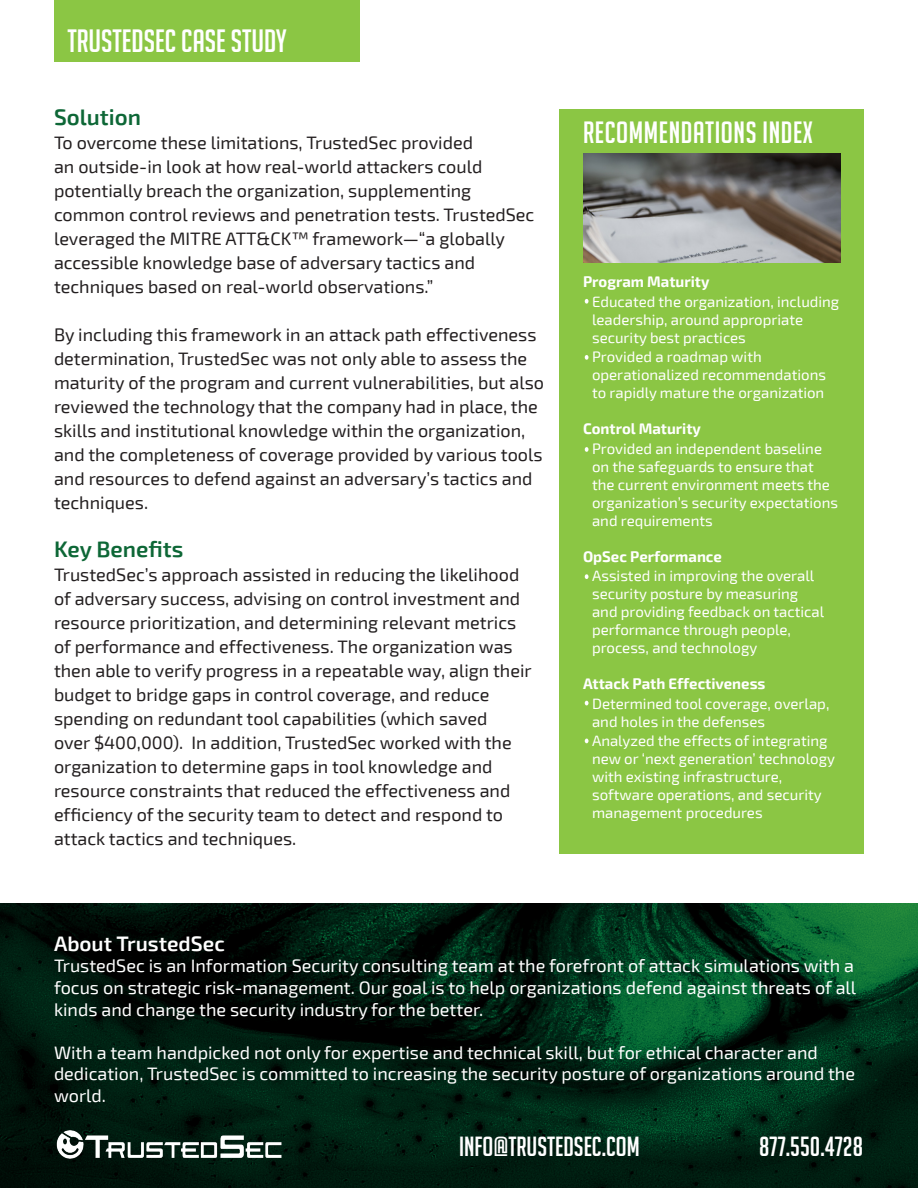
<style>
.page{position:relative;width:918px;height:1188px;background:#fff}
.page>*{position:absolute;margin:0;border:0;box-sizing:border-box;transform-origin:0 0}
.t1{font:31.5px "Big Noodle Titling";color:#fff}
.t2{font:30px "Big Noodle Titling";letter-spacing:.02em;color:#fff}
.t3{font:27px "Big Noodle Titling";color:#fff}
.t4{font:600 22.5px "Exo 2";color:#0d6736}
.t5{font:600 21px "Exo 2";color:#fff}
.t6{font:18px/24px "Exo 2";color:#231f20}
.t7{font:18px/21.6px "Exo 2";color:#fff;text-align:justify}
.t8{font:15px/18px "Exo 2";color:#fff}
.t9{font:700 15px "Exo 2";color:#fff}
</style>
<div class="page">
<div style="left:54px;top:0;width:305px;height:61px;background:#8bc644"></div>
<img style="left:0;top:904px;width:918px;height:284px">
<img style="left:54px;top:1129px;width:230px;height:31px">
<div style="left:560px;top:109px;width:304px;height:744px;background:#8bc644"></div>
<img style="left:583px;top:153px;width:257px;height:109px">
<svg style="left:585px;top:701px;width:4px;height:4px"></svg>
<svg style="left:585px;top:739px;width:4px;height:4px"></svg>
<svg style="left:585px;top:299px;width:4px;height:5px"></svg>
<svg style="left:585px;top:355px;width:4px;height:5px"></svg>
<svg style="left:585px;top:447px;width:4px;height:5px"></svg>
<svg style="left:585px;top:574px;width:4px;height:5px"></svg>
<p class="t1" style="left:68px;top:24px;width:221px">TRUSTEDSEC CASE STUDY</p>
<p class="t4" style="left:54px;top:104px;width:89px">Solution</p>
<p class="t6" style="left:54px;top:131px;width:482px">To overcome these limitations, TrustedSec provided<br>an outside-in look at how real-world attackers could potentially breach the organization, supplementing common control reviews and penetration tests. TrustedSec leveraged the MITRE ATT&amp;CK™ framework—“a globally accessible knowledge base of adversary tactics and techniques based on real-world observations.”</p>
<p class="t6" style="left:54px;top:323px;width:492px">By including this framework in an attack path effectiveness determination, TrustedSec was not only able to assess the maturity of the program and current vulnerabilities, but also reviewed the technology that the company had in place, the skills and institutional knowledge within the organization, and the completeness of coverage provided by various tools and resources to defend against an adversary’s tactics and techniques.</p>
<p class="t4" style="left:54px;top:536px;width:131px">Key Benefits</p>
<p class="t6" style="left:54px;top:563px;width:479px">TrustedSec’s approach assisted in reducing the likelihood of adversary success, advising on control investment and resource prioritization, and determining relevant metrics of performance and effectiveness. The organization was then able to verify progress in a repeatable way, align their budget to bridge gaps in control coverage, and reduce spending on redundant tool capabilities (which saved<br>over $400,000). In addition, TrustedSec worked with the organization to determine gaps in tool knowledge and resource constraints that reduced the effectiveness and efficiency of the security team to detect and respond to attack tactics and techniques.</p>
<p class="t2" style="left:583px;top:117px;width:231px">RECOMMENDATIONS INDEX</p>
<p class="t9" style="left:583px;top:273px;width:128px">Program Maturity</p>
<p class="t8" style="left:592px;top:293px;width:249px">Educated the organization, including leadership, around appropriate security best practices</p>
<p class="t8" style="left:592px;top:348px;width:236px">Provided a roadmap with operationalized recommendations to rapidly mature the organization</p>
<p class="t9" style="left:583px;top:420px;width:119px">Control Maturity</p>
<p class="t8" style="left:592px;top:440px;width:247px">Provided an independent baseline on the safeguards to ensure that the current environment meets the organization’s security expectations and requirements</p>
<p class="t9" style="left:583px;top:547px;width:140px">OpSec Performance</p>
<p class="t8" style="left:592px;top:567px;width:234px">Assisted in improving the overall security posture by measuring and providing feedback on tactical performance through people, process, and technology</p>
<p class="t9" style="left:583px;top:675px;width:184px">Attack Path Effectiveness</p>
<p class="t8" style="left:592px;top:695px;width:239px">Determined tool coverage, overlap, and holes in the defenses</p>
<p class="t8" style="left:592px;top:732px;width:244px">Analyzed the effects of integrating new or ‘next generation’ technology with existing infrastructure, software operations, and security management procedures</p>
<p class="t5" style="left:54px;top:931px;width:172px">About TrustedSec</p>
<p class="t7" style="left:54px;top:956px;width:804px">TrustedSec is an Information Security consulting team at the forefront of attack simulations with a focus on strategic risk-management. Our goal is to help organizations defend against threats of all kinds and change the security industry for the better.</p>
<p class="t7" style="left:54px;top:1042px;width:803px;text-align:left">With a team handpicked not only for expertise and technical skill, but for ethical character and dedication, TrustedSec is committed to increasing the security posture of organizations around the world.</p>
<p class="t3" style="left:459px;top:1132px;width:182px">INFO@TRUSTEDSEC.COM</p>
<p class="t3" style="left:759px;top:1132px;width:105px">877.550.4728</p>
</div>
